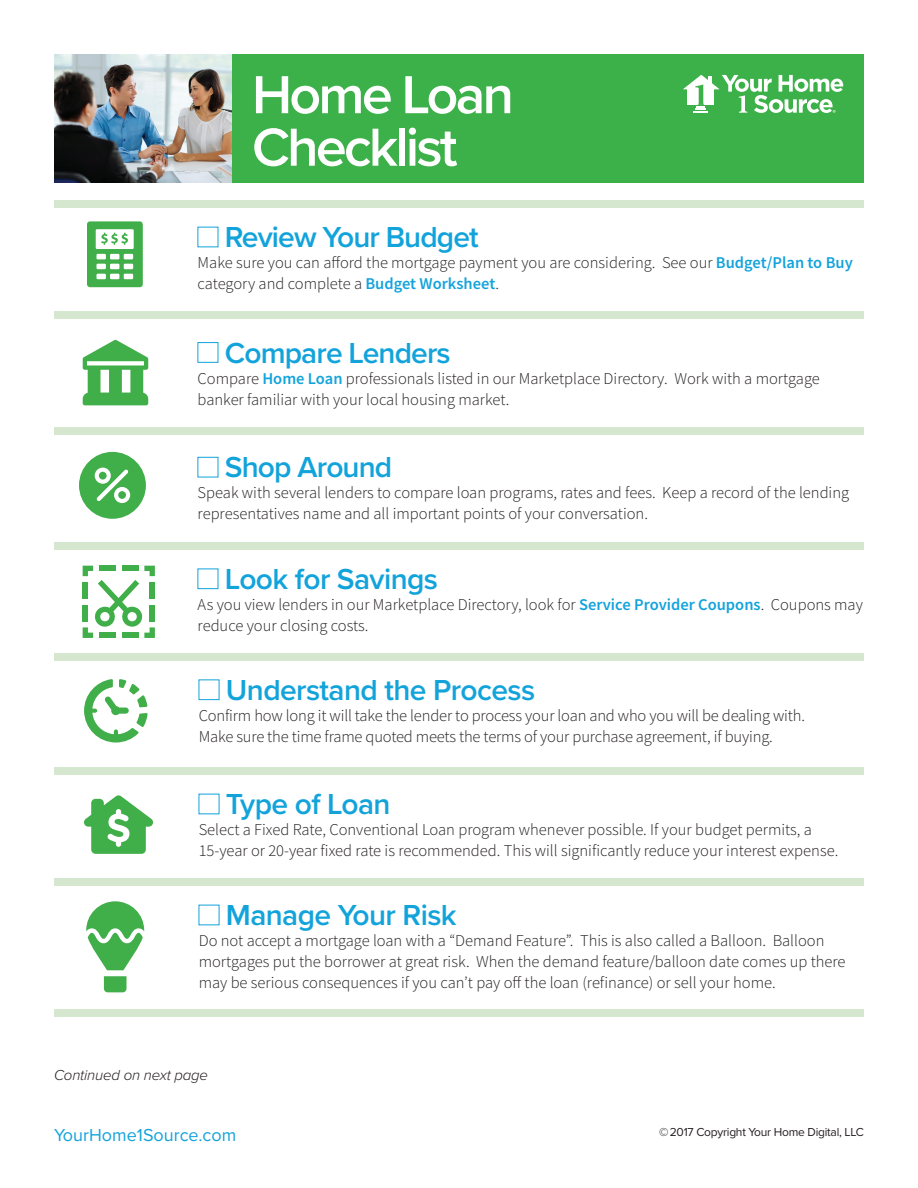
<style>
.page{position:relative;width:918px;height:1188px;background:#fff}
.page>*{position:absolute;margin:0;border:0;box-sizing:border-box;transform-origin:0 0}
.t1{font:600 55.5px/52.5px "Proxima Nova";letter-spacing:-.05em;color:#fff}
.t2{font:600 30px "Proxima Nova";letter-spacing:-.02em;color:#13a3db}
.t3{font:18px "Proxima Nova";color:#13a3db}
.t4{font:300 16.5px/21px "Source Sans Pro";color:#231f20}
.t5{font:italic 300 15px "Proxima Nova";letter-spacing:-.01em;color:#231f20}
.t6{font:12px "Proxima Nova";letter-spacing:-.02em;color:#231f20}
.s1{font-weight:600;color:#13a3db}
</style>
<div class="page">
<svg style="left:87px;top:221px;width:56px;height:66px"></svg>
<div style="left:54px;top:312px;width:810px;height:7px;background:#d5e8cf"></div>
<div style="left:54px;top:427px;width:810px;height:8px;background:#d5e8cf"></div>
<div style="left:54px;top:543px;width:810px;height:7px;background:#d5e8cf"></div>
<svg style="left:83px;top:340px;width:65px;height:65px"></svg>
<svg style="left:79px;top:452px;width:67px;height:67px"></svg>
<svg style="left:83px;top:566px;width:72px;height:72px"></svg>
<div style="left:54px;top:653px;width:810px;height:7px;background:#d5e8cf"></div>
<div style="left:54px;top:201px;width:810px;height:7px;background:#d5e8cf"></div>
<div style="left:198px;top:342px;width:20px;height:21px;border:1px solid #13a3db"></div>
<div style="left:198px;top:457px;width:20px;height:20px;border:1px solid #13a3db"></div>
<svg style="left:84px;top:679px;width:64px;height:64px"></svg>
<div style="left:54px;top:879px;width:810px;height:7px;background:#d5e8cf"></div>
<div style="left:54px;top:54px;width:810px;height:129px;background:#3db149"></div>
<img style="left:54px;top:54px;width:177px;height:128px">
<svg style="left:683px;top:75px;width:160px;height:38px"></svg>
<div style="left:54px;top:767px;width:810px;height:8px;background:#d5e8cf"></div>
<svg style="left:84px;top:795px;width:69px;height:59px"></svg>
<svg style="left:86px;top:901px;width:58px;height:69px"></svg>
<svg style="left:104px;top:976px;width:23px;height:16px"></svg>
<div style="left:54px;top:1010px;width:810px;height:7px;background:#d5e8cf"></div>
<h1 class="t1" style="left:252px;top:70px;width:264px">Home Loan<br>Checklist</h1>
<h2 class="t2" style="left:225px;top:219px;width:255px">Review Your Budget</h2>
<p class="t4" style="left:198px;top:252px;width:657px">Make sure you can afford the mortgage payment you are considering. See our <span class="s1">Budget/Plan to Buy </span>category and complete a <span class="s1">Budget Worksheet</span>.</p>
<h2 class="t2" style="left:225px;top:335px;width:227px">Compare Lenders</h2>
<p class="t4" style="left:198px;top:368px;width:624px">Compare <span class="s1">Home Loan</span> professionals listed in our Marketplace Directory. Work with a mortgage banker familiar with your local housing market.</p>
<h2 class="t2" style="left:225px;top:449px;width:169px">Shop Around</h2>
<p class="t4" style="left:198px;top:482px;width:653px">Speak with several lenders to compare loan programs, rates and fees. Keep a record of the lending representatives name and all important points of your conversation.</p>
<h2 class="t2" style="left:225px;top:561px;width:215px">Look for Savings</h2>
<p class="t4" style="left:198px;top:594px;width:667px">As you view lenders in our Marketplace Directory, look for <span class="s1">Service Provider Coupons</span>. Coupons may reduce your closing costs.</p>
<h2 class="t2" style="left:226px;top:672px;width:311px">Understand the Process</h2>
<p class="t4" style="left:199px;top:705px;width:608px">Confirm how long it will take the lender to process your loan and who you will be dealing with.<br>Make sure the time frame quoted meets the terms of your purchase agreement, if buying.</p>
<h2 class="t2" style="left:226px;top:786px;width:166px">Type of Loan</h2>
<p class="t4" style="left:199px;top:819px;width:641px">Select a Fixed Rate, Conventional Loan program whenever possible. If your budget permits, a<br>15-year or 20-year fixed rate is recommended. This will significantly reduce your interest expense.</p>
<h2 class="t2" style="left:226px;top:897px;width:232px">Manage Your Risk</h2>
<p class="t4" style="left:199px;top:930px;width:648px">Do not accept a mortgage loan with a “Demand Feature”. This is also called a Balloon. Balloon mortgages put the borrower at great risk. When the demand feature/balloon date comes up there may be serious consequences if you can’t pay off the loan (refinance) or sell your home.</p>
<p class="t5" style="left:54px;top:1064px;width:156px">Continued on next page</p>
<p class="t3" style="left:54px;top:1124px;width:184px">YourHome1Source.com</p>
<p class="t6" style="left:659px;top:1125px;width:206px">© 2017 Copyright Your Home Digital, LLC</p>
</div>
